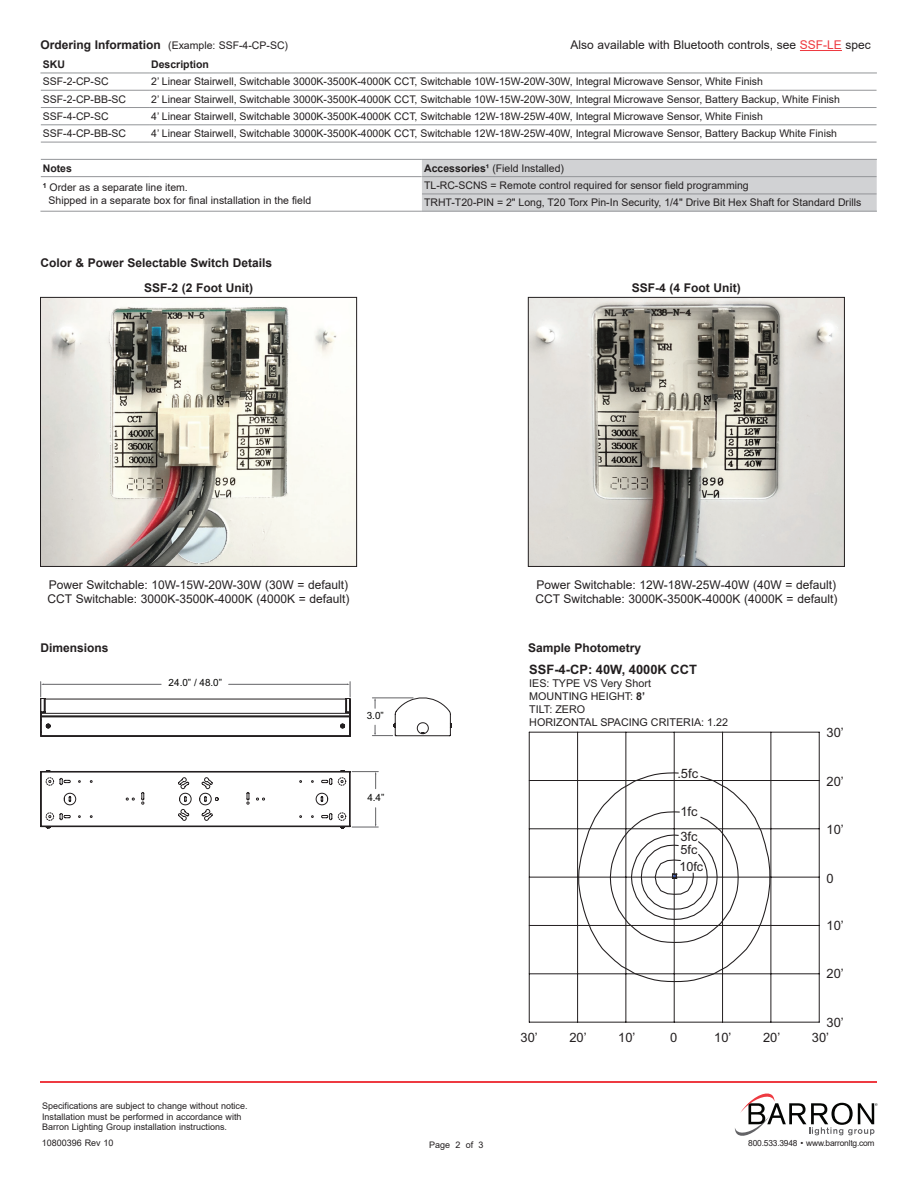
<style>
.page{position:relative;width:918px;height:1188px;background:#fff}
.page>*{position:absolute;margin:0;border:0;box-sizing:border-box;transform-origin:0 0}
.t1{font:12.9px "Arial";color:#231f20}
.t2{font:700 12.9px "Arial";color:#231f20}
.t3{font:12.6px "Arial";color:#231f20}
.t4{font:12px "Arial";color:#231f20}
.t5{font:700 12px "Arial";color:#231f20}
.t6{font:10.8px/12.9px "Arial";color:#231f20}
.t7{font:10.5px "Arial";color:#231f20}
.t8{font:700 10.5px "Arial";color:#231f20}
.t9{font:9.9px "Arial";color:#050504}
.t10{font:9px/10.8px "Arial";color:#231f20}
.t11{font:8.4px "Arial";letter-spacing:-.025em;color:#231f20}
.s1{font-weight:700;font-size:12px}
.s2{color:#ee3a41}
.s3{font-weight:700}
</style>
<div class="page">
<hr style="left:40px;top:1081px;width:838px;height:2px;background:#ee3a41">
<svg style="left:735px;top:1093px;width:143px;height:43px"></svg>
<hr style="left:800px;top:50px;width:42px;height:1px;background:#ee3a41">
<div style="left:422px;top:160px;width:455px;height:51px;background:#d1d2d4"></div>
<hr style="left:40px;top:73px;width:109px;height:1px;background:#939598">
<hr style="left:149px;top:73px;width:273px;height:1px;background:#939598">
<hr style="left:422px;top:73px;width:455px;height:1px;background:#939598">
<hr style="left:41px;top:90px;width:108px;height:1px;background:#939598">
<hr style="left:149px;top:90px;width:273px;height:1px;background:#939598">
<hr style="left:422px;top:90px;width:455px;height:1px;background:#939598">
<hr style="left:41px;top:107px;width:108px;height:1px;background:#939598">
<hr style="left:149px;top:107px;width:273px;height:1px;background:#939598">
<hr style="left:422px;top:107px;width:455px;height:1px;background:#939598">
<hr style="left:149px;top:125px;width:273px;height:1px;background:#939598">
<hr style="left:422px;top:125px;width:455px;height:1px;background:#939598">
<hr style="left:149px;top:142px;width:273px;height:1px;background:#939598">
<hr style="left:422px;top:142px;width:455px;height:1px;background:#939598">
<hr style="left:41px;top:125px;width:108px;height:1px;background:#939598">
<hr style="left:41px;top:142px;width:108px;height:1px;background:#939598">
<hr style="left:41px;top:159px;width:108px;height:1px;background:#939598">
<hr style="left:149px;top:159px;width:273px;height:1px;background:#939598">
<hr style="left:422px;top:159px;width:455px;height:1px;background:#939598">
<hr style="left:41px;top:176px;width:108px;height:1px;background:#939598">
<hr style="left:149px;top:176px;width:273px;height:1px;background:#939598">
<hr style="left:422px;top:176px;width:455px;height:1px;background:#939598">
<hr style="left:422px;top:194px;width:455px;height:1px;background:#939598">
<hr style="left:40px;top:211px;width:109px;height:1px;background:#939598">
<hr style="left:149px;top:211px;width:273px;height:1px;background:#939598">
<hr style="left:422px;top:211px;width:455px;height:1px;background:#939598">
<img style="left:42px;top:299px;width:313px;height:266px">
<div style="left:40px;top:297px;width:317px;height:270px;border:1px solid #231f20"></div>
<img style="left:530px;top:299px;width:313px;height:266px">
<div style="left:528px;top:297px;width:317px;height:270px;border:1px solid #231f20"></div>
<svg style="left:40px;top:682px;width:412px;height:146px"></svg>
<svg style="left:529px;top:732px;width:291px;height:291px"></svg>
<svg style="left:578px;top:772px;width:193px;height:211px"></svg>
<p class="t7" style="left:41px;top:38px;width:249px"><span class="s1">Ordering Information</span> (Example: SSF-4-CP-SC)</p>
<p class="t4" style="left:570px;top:37px;width:302px">Also available with Bluetooth controls, see <span class="s2">SSF-LE</span> spec</p>
<p class="t8" style="left:43px;top:57px;width:24px">SKU</p>
<p class="t8" style="left:151px;top:57px;width:59px">Description</p>
<p class="t7" style="left:43px;top:75px;width:67px">SSF-2-CP-SC</p>
<p class="t7" style="left:151px;top:75px;width:613px">2’ Linear Stairwell, Switchable 3000K-3500K-4000K CCT, Switchable 10W-15W-20W-30W, Integral Microwave Sensor, White Finish</p>
<p class="t7" style="left:43px;top:92px;width:85px">SSF-2-CP-BB-SC</p>
<p class="t7" style="left:151px;top:92px;width:690px">2’ Linear Stairwell, Switchable 3000K-3500K-4000K CCT, Switchable 10W-15W-20W-30W, Integral Microwave Sensor, Battery Backup, White Finish</p>
<p class="t7" style="left:43px;top:109px;width:67px">SSF-4-CP-SC</p>
<p class="t7" style="left:151px;top:109px;width:613px">4’ Linear Stairwell, Switchable 3000K-3500K-4000K CCT, Switchable 12W-18W-25W-40W, Integral Microwave Sensor, White Finish</p>
<p class="t7" style="left:43px;top:126px;width:85px">SSF-4-CP-BB-SC</p>
<p class="t7" style="left:151px;top:126px;width:687px">4’ Linear Stairwell, Switchable 3000K-3500K-4000K CCT, Switchable 12W-18W-25W-40W, Integral Microwave Sensor, Battery Backup White Finish</p>
<p class="t8" style="left:43px;top:161px;width:31px">Notes</p>
<p class="t7" style="left:424px;top:161px;width:142px"><span class="s3">Accessories¹</span> (Field Installed)</p>
<p class="t7" style="left:43px;top:181px;width:147px"><sup>1</sup> Order as a separate line item.</p>
<p class="t7" style="left:49px;top:193px;width:264px">Shipped in a separate box for final installation in the field</p>
<p class="t7" style="left:424px;top:178px;width:326px">TL-RC-SCNS = Remote control required for sensor field programming</p>
<p class="t7" style="left:424px;top:195px;width:439px">TRHT-T20-PIN = 2" Long, T20 Torx Pin-In Security, 1/4" Drive Bit Hex Shaft for Standard Drills</p>
<p class="t5" style="left:40px;top:254px;width:233px">Color &amp; Power Selectable Switch Details</p>
<p class="t5" style="left:144px;top:280px;width:110px">SSF-2 (2 Foot Unit)</p>
<p class="t5" style="left:632px;top:280px;width:110px">SSF-4 (4 Foot Unit)</p>
<p class="t4" style="left:49px;top:576px;width:301px">Power Switchable: 10W-15W-20W-30W (30W = default)</p>
<p class="t4" style="left:48px;top:591px;width:303px">CCT Switchable: 3000K-3500K-4000K (4000K = default)</p>
<p class="t4" style="left:537px;top:576px;width:301px">Power Switchable: 12W-18W-25W-40W (40W = default)</p>
<p class="t4" style="left:535px;top:591px;width:303px">CCT Switchable: 3000K-3500K-4000K (4000K = default)</p>
<p class="t5" style="left:40px;top:640px;width:70px">Dimensions</p>
<p class="t5" style="left:528px;top:640px;width:115px">Sample Photometry</p>
<p class="t9" style="left:169px;top:676px;width:55px">24.0” / 48.0”</p>
<p class="t2" style="left:529px;top:660px;width:169px">SSF-4-CP: 40W, 4000K CCT</p>
<p class="t6" style="left:529px;top:677px;width:200px">IES: TYPE VS Very Short<br>MOUNTING HEIGHT: <span class="s3">8’<br></span>TILT: ZERO<br>HORIZONTAL SPACING CRITERIA: 1.22</p>
<p class="t9" style="left:367px;top:708px;width:19px">3.0”</p>
<p class="t9" style="left:367px;top:791px;width:19px">4.4”</p>
<p class="t1" style="left:677px;top:764px;width:22px">.5fc</p>
<p class="t1" style="left:680px;top:803px;width:19px">1fc</p>
<p class="t1" style="left:680px;top:827px;width:19px">3fc</p>
<p class="t3" style="left:680px;top:841px;width:18px">5fc</p>
<p class="t3" style="left:679px;top:858px;width:25px">10fc</p>
<p class="t1" style="left:827px;top:724px;width:19px">30’</p>
<p class="t1" style="left:827px;top:773px;width:19px">20’</p>
<p class="t1" style="left:827px;top:821px;width:19px">10’</p>
<p class="t1" style="left:827px;top:869px;width:9px">0</p>
<p class="t1" style="left:827px;top:917px;width:19px">10’</p>
<p class="t1" style="left:827px;top:964px;width:19px">20’</p>
<p class="t1" style="left:827px;top:1013px;width:19px">30’</p>
<p class="t10" style="left:42px;top:1100px;width:207px">Specifications are subject to change without notice.<br>Installation must be performed in accordance with<br>Barron Lighting Group installation instructions.</p>
<p class="t10" style="left:42px;top:1137px;width:73px">10800396 Rev 10</p>
<p class="t1" style="left:521px;top:1029px;width:19px">30’</p>
<p class="t1" style="left:569px;top:1029px;width:19px">20’</p>
<p class="t1" style="left:618px;top:1029px;width:19px">10’</p>
<p class="t1" style="left:670px;top:1029px;width:9px">0</p>
<p class="t1" style="left:714px;top:1029px;width:19px">10’</p>
<p class="t1" style="left:763px;top:1029px;width:19px">20’</p>
<p class="t1" style="left:812px;top:1029px;width:19px">30’</p>
<p class="t10" style="left:429px;top:1139px;width:56px">Page 2 of 3</p>
<p class="t11" style="left:748px;top:1137px;width:128px">800.533.3948 • www.barronltg.com</p>
</div>
